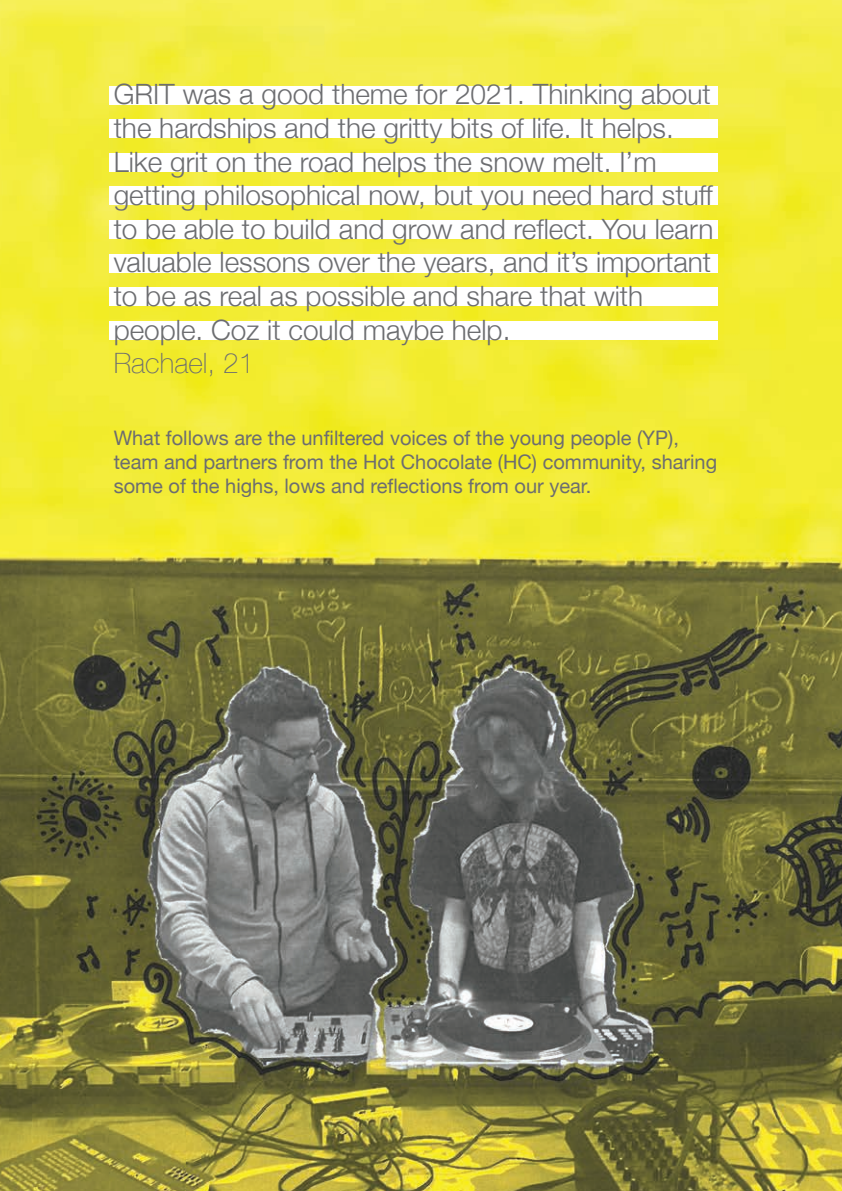
<style>
.page{position:relative;width:842px;height:1191px;background:#fff}
.page>*{position:absolute;margin:0;border:0;box-sizing:border-box;transform-origin:0 0}
.t1{font:300 28px/33.6px "Helvetica Neue";color:#6c6d70}
.t2{font:100 28px "Helvetica Neue";color:#6c6d70}
.t3{font:20px/24px "Helvetica Neue";color:#6c6d70}
</style>
<div class="page">
<img style="left:0;top:0;width:842px;height:1191px">
<div style="left:109px;top:86px;width:608px;height:18px;background:#fff"></div>
<div style="left:109px;top:120px;width:608px;height:18px;background:#fff"></div>
<div style="left:109px;top:153px;width:608px;height:18px;background:#fff"></div>
<div style="left:109px;top:187px;width:608px;height:18px;background:#fff"></div>
<div style="left:109px;top:220px;width:608px;height:18px;background:#fff"></div>
<div style="left:109px;top:254px;width:608px;height:18px;background:#fff"></div>
<div style="left:109px;top:288px;width:608px;height:18px;background:#fff"></div>
<div style="left:109px;top:321px;width:608px;height:18px;background:#fff"></div>
<p class="t1" style="left:114px;top:77px;width:601px">GRIT was a good theme for 2021. Thinking about the hardships and the gritty bits of life. It helps.<br>Like grit on the road helps the snow melt. I’m getting philosophical now, but you need hard stuff to be able to build and grow and reflect. You learn valuable lessons over the years, and it’s important to be as real as possible and share that with people. Coz it could maybe help.</p>
<p class="t2" style="left:114px;top:346px;width:142px">Rachael, 21</p>
<p class="t3" style="left:114px;top:426px;width:605px">What follows are the unfiltered voices of the young people (YP), team and partners from the Hot Chocolate (HC) community, sharing some of the highs, lows and reflections from our year.</p>
</div>
